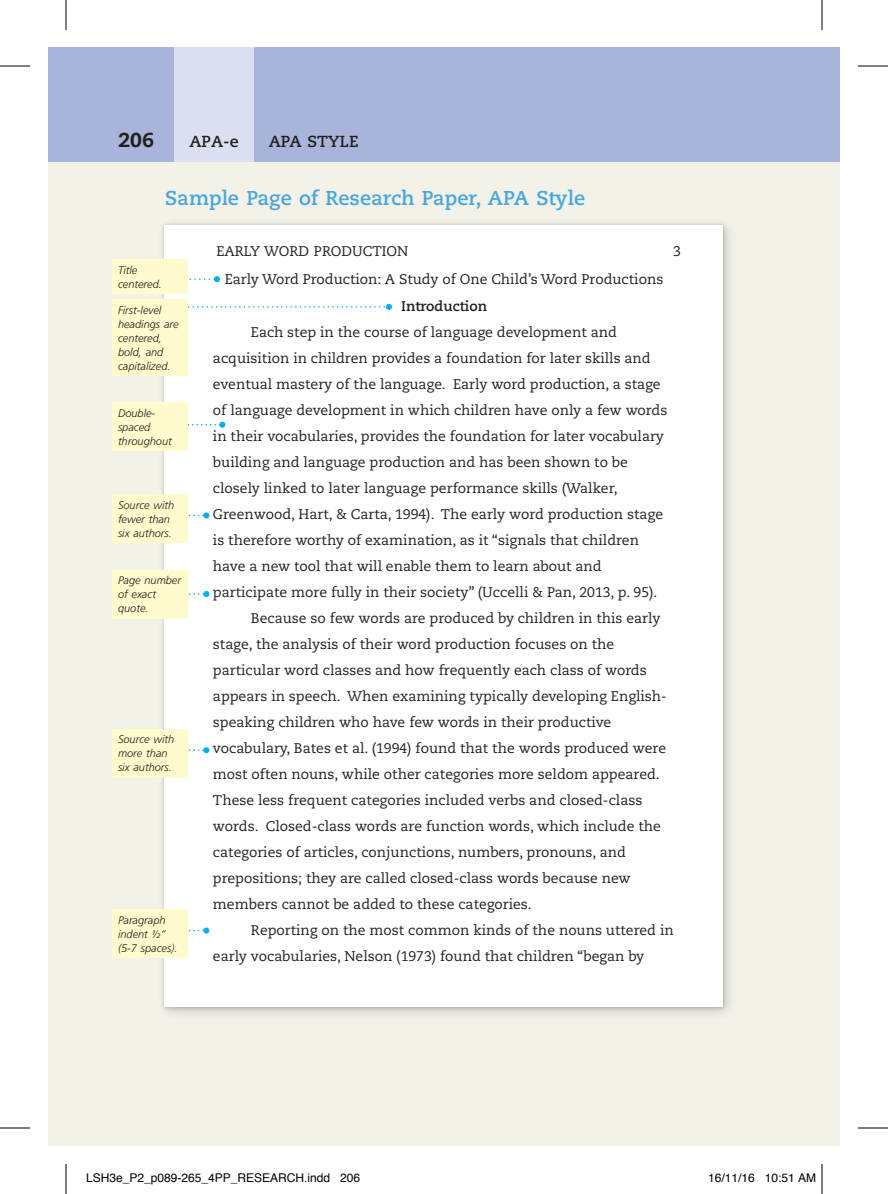
<style>
.page{position:relative;width:888px;height:1194px;background:#fff}
.page>*{position:absolute;margin:0;border:0;box-sizing:border-box;transform-origin:0 0}
.t1{font:700 20px "Caecilia LT Std";color:#48a6dc}
.t2{font:800 20px "Caecilia LT Std";color:#231f20}
.t3{font:700 16px "Caecilia LT Std";color:#231f20}
.t4{font:14px "Caecilia LT Std";color:#231f20}
.t5{font:700 14px "Caecilia LT Std";color:#231f20}
.t6{font:12px "Helvetica";color:#000}
.t7{font:italic 300 11px/14px "Frutiger LT Std";color:#231f20}
</style>
<div class="page">
<div style="left:48px;top:145px;width:792px;height:1001px;background:#f2f2e9"></div>
<div style="left:48px;top:48px;width:774px;height:114px;background:#a9b4da"></div>
<div style="left:174px;top:48px;width:80px;height:114px;background:#dbdff0"></div>
<div style="left:156px;top:217px;width:581px;height:805px;background:#231f20;opacity:.2"></div>
<div style="left:165px;top:225px;width:558px;height:782px;background:#fff"></div>
<svg style="left:189px;top:276px;width:31px;height:6px"></svg>
<div style="left:112px;top:260px;width:76px;height:34px;background:#fffbcc"></div>
<svg style="left:188px;top:304px;width:204px;height:6px"></svg>
<svg style="left:188px;top:422px;width:37px;height:6px"></svg>
<div style="left:112px;top:300px;width:76px;height:76px;background:#fffbcc"></div>
<div style="left:112px;top:403px;width:76px;height:48px;background:#fffbcc"></div>
<svg style="left:188px;top:512px;width:21px;height:6px"></svg>
<svg style="left:188px;top:591px;width:21px;height:6px"></svg>
<svg style="left:188px;top:747px;width:21px;height:6px"></svg>
<svg style="left:188px;top:928px;width:21px;height:6px"></svg>
<div style="left:112px;top:494px;width:76px;height:49px;background:#fffbcc"></div>
<div style="left:112px;top:570px;width:76px;height:48px;background:#fffbcc"></div>
<div style="left:112px;top:729px;width:76px;height:48px;background:#fffbcc"></div>
<div style="left:112px;top:909px;width:76px;height:49px;background:#fffbcc"></div>
<div style="left:822px;top:48px;width:18px;height:114px;background:#a9b4da"></div>
<hr style="left:0;top:66px;width:30px;height:1px;background:#000">
<hr style="left:858px;top:66px;width:30px;height:1px;background:#000">
<hr style="left:0;top:1128px;width:30px;height:1px;background:#000">
<hr style="left:858px;top:1128px;width:30px;height:1px;background:#000">
<hr style="left:66px;top:0;width:1px;height:30px;background:#000">
<hr style="left:66px;top:1164px;width:1px;height:30px;background:#000">
<hr style="left:822px;top:0;width:1px;height:30px;background:#000">
<hr style="left:822px;top:1164px;width:1px;height:30px;background:#000">
<h1 class="t2" style="left:118px;top:127px;width:37px">206</h1>
<p class="t3" style="left:189px;top:132px;width:51px">APA-e</p>
<p class="t3" style="left:269px;top:132px;width:92px">APA STYLE</p>
<h1 class="t1" style="left:165px;top:186px;width:422px">Sample Page of Research Paper, APA Style</h1>
<p class="t7" style="left:118px;top:263px;width:45px">Title centered.</p>
<p class="t7" style="left:118px;top:303px;width:62px">First-level headings are centered, bold, and capitalized.</p>
<p class="t7" style="left:118px;top:406px;width:55px">Double&shy;spaced throughout</p>
<p class="t7" style="left:118px;top:498px;width:58px">Source with fewer than six authors.</p>
<p class="t7" style="left:118px;top:573px;width:65px">Page number of exact quote.</p>
<p class="t7" style="left:118px;top:733px;width:58px">Source with more than six authors.</p>
<p class="t7" style="left:118px;top:913px;width:61px">Paragraph indent ½” (5-7 spaces).</p>
<p class="t4" style="left:216px;top:243px;width:193px">EARLY WORD PRODUCTION</p>
<p class="t4" style="left:673px;top:243px;width:9px">3</p>
<p class="t4" style="left:225px;top:271px;width:440px">Early Word Production: A Study of One Child’s Word Productions</p>
<p class="t5" style="left:401px;top:298px;width:87px">Introduction</p>
<p class="t4" style="left:251px;top:324px;width:368px">Each step in the course of language development and</p>
<p class="t4" style="left:213px;top:350px;width:439px">acquisition in children provides a foundation for later skills and</p>
<p class="t4" style="left:213px;top:376px;width:449px">eventual mastery of the language. Early word production, a stage</p>
<p class="t4" style="left:213px;top:402px;width:456px">of language development in which children have only a few words</p>
<p class="t4" style="left:213px;top:428px;width:452px">in their vocabularies, provides the foundation for later vocabulary</p>
<p class="t4" style="left:213px;top:454px;width:416px">building and language production and has been shown to be</p>
<p class="t4" style="left:213px;top:480px;width:406px">closely linked to later language performance skills (Walker,</p>
<p class="t4" style="left:213px;top:506px;width:452px">Greenwood, Hart, &amp; Carta, 1994). The early word production stage</p>
<p class="t4" style="left:213px;top:532px;width:428px">is therefore worthy of examination, as it “signals that children</p>
<p class="t4" style="left:213px;top:558px;width:390px">have a new tool that will enable them to learn about and</p>
<p class="t4" style="left:213px;top:584px;width:446px">participate more fully in their society” (Uccelli &amp; Pan, 2013, p. 95).</p>
<p class="t4" style="left:251px;top:610px;width:411px">Because so few words are produced by children in this early</p>
<p class="t4" style="left:213px;top:636px;width:403px">stage, the analysis of their word production focuses on the</p>
<p class="t4" style="left:213px;top:662px;width:435px">particular word classes and how frequently each class of words</p>
<p class="t4" style="left:213px;top:688px;width:455px">appears in speech. When examining typically developing English-</p>
<p class="t4" style="left:213px;top:714px;width:400px">speaking children who have few words in their productive</p>
<p class="t4" style="left:213px;top:740px;width:455px">vocabulary, Bates et al. (1994) found that the words produced were</p>
<p class="t4" style="left:213px;top:766px;width:448px">most often nouns, while other categories more seldom appeared.</p>
<p class="t4" style="left:213px;top:792px;width:431px">These less frequent categories included verbs and closed-class</p>
<p class="t4" style="left:213px;top:818px;width:450px">words. Closed-class words are function words, which include the</p>
<p class="t4" style="left:213px;top:844px;width:415px">categories of articles, conjunctions, numbers, pronouns, and</p>
<p class="t4" style="left:213px;top:870px;width:419px">prepositions; they are called closed-class words because new</p>
<p class="t4" style="left:213px;top:896px;width:320px">members cannot be added to these categories.</p>
<p class="t4" style="left:251px;top:922px;width:424px">Reporting on the most common kinds of the nouns uttered in</p>
<p class="t4" style="left:213px;top:948px;width:433px">early vocabularies, Nelson (1973) found that children “began by</p>
<p class="t6" style="left:86px;top:1169px;width:276px">LSH3e_P2_p089-265_4PP_RESEARCH.indd 206</p>
<p class="t6" style="left:708px;top:1169px;width:110px">16/11/16 10:51 AM</p>
</div>
